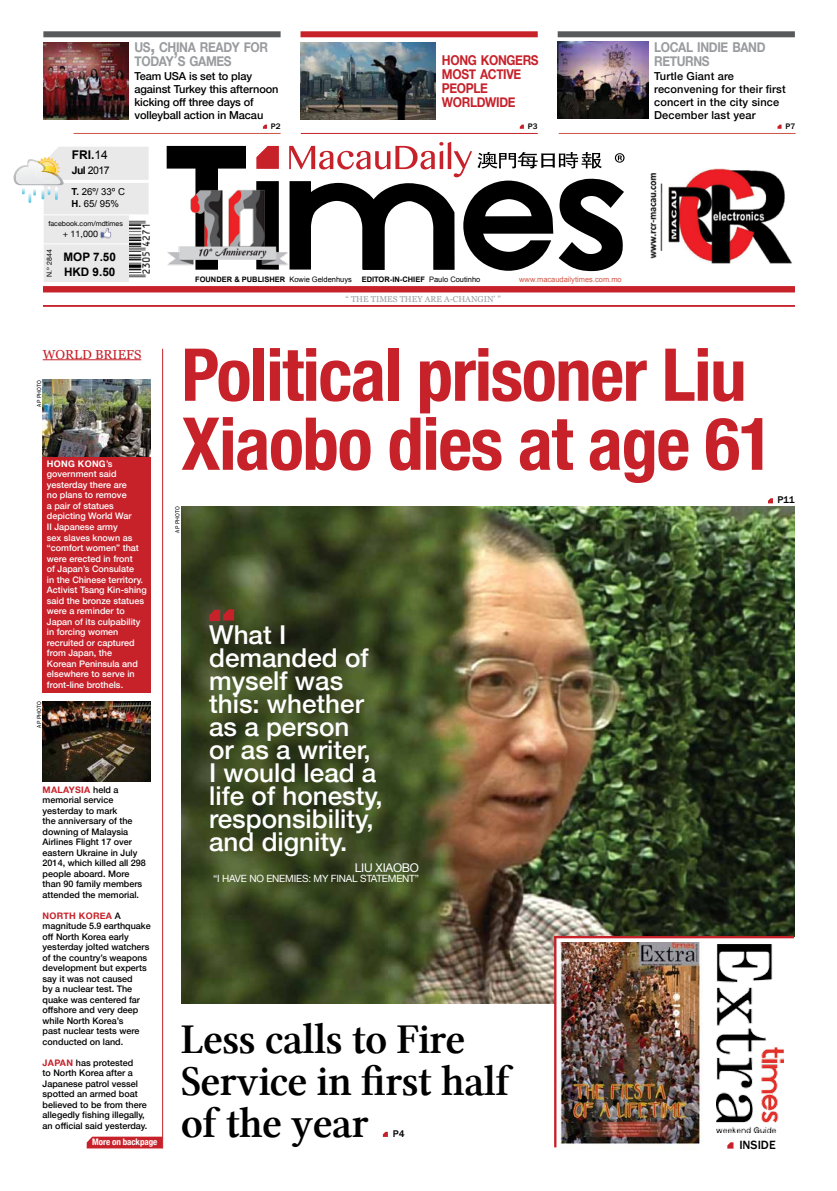
<style>
.page{position:relative;width:837px;height:1191px;background:#fff}
.page>*{position:absolute;margin:0;border:0;box-sizing:border-box;transform-origin:0 0}
.t1{font:700 condensed 73px/69px "Helvetica Neue";letter-spacing:-.02em;color:#c7212a}
.t2{font:43px/42px "Lin Libertine Z";letter-spacing:-.02em;color:#000}
.t3{font:500 26px/23px "Helvetica Neue";color:#fff}
.t4{font:700 13.6px/14px "Helvetica Neue";letter-spacing:-.03em;color:#999b9e;scale:.88 1}
.t5{font:700 13.6px/14px "Helvetica Neue";letter-spacing:-.03em;color:#c7212a;scale:.88 1}
.t6{font:13px "Georgia";color:#c7212a}
.t7{font:500 12.3px "Franklin Gothic";color:#000}
.t8{font:12px "Helvetica Neue";letter-spacing:-.02em;color:#fff}
.t9{font:700 12px "Arial";color:#000}
.t10{font:700 11.7px/15.3px "Arial";color:#000}
.t11{font:500 11px/13px "Helvetica Neue";letter-spacing:-.01em;color:#000}
.t12{font:500 11px/13px "Helvetica Neue";letter-spacing:.015em;color:#000}
.t13{font:10.5px "Arial";color:#000}
.t14{font:10px "Helvetica Neue";letter-spacing:-.02em;color:#fff}
.t15{font:500 10px "Franklin Gothic";color:#000}
.t16{font:9.6px/12.1px "Arial";color:#000}
.t17{font:500 9px/10.5px "Helvetica Neue";color:#000}
.t18{font:500 9px/10.5px "Helvetica Neue";color:#fff}
.t19{font:700 condensed 9px "Helvetica Neue";letter-spacing:-.01em;color:#fff}
.t20{font:9px "Helvetica Neue";color:#000}
.t21{font:8.5px "Georgia";color:#999b9e}
.t22{font:500 8.2px "Franklin Gothic";color:#000}
.t23{font:700 7.5px "Arial";color:#000}
.t24{font:7.5px "Arial";color:#d05544}
.t25{font:7px "Helvetica Neue";color:#000}
.t26{font:6px "Franklin Gothic";letter-spacing:.025em;color:#000}
.s1{font-weight:400}
.s2{font-weight:700}
.s3{font-size:19.4px}
.s4{font-weight:700;color:#c7212a}
</style>
<div class="page">
<svg style="left:167px;top:146px;width:79px;height:124px"></svg>
<svg style="left:256px;top:181px;width:23px;height:89px"></svg>
<svg style="left:289px;top:142px;width:335px;height:129px"></svg>
<svg style="left:256px;top:146px;width:23px;height:23px"></svg>
<div style="left:43px;top:286px;width:751px;height:6px;background:#c7212a"></div>
<hr style="left:43px;top:305px;width:751px;height:1px;background:#c7212a">
<img style="left:148px;top:224px;width:1px;height:50px">
<div style="left:300px;top:31px;width:237px;height:6px;background:#c7212a"></div>
<div style="left:43px;top:31px;width:237px;height:6px;background:#58595b"></div>
<div style="left:557px;top:31px;width:237px;height:6px;background:#58595b"></div>
<hr style="left:301px;top:133px;width:236px;height:1px;background:#c7212a">
<hr style="left:558px;top:133px;width:237px;height:1px;background:#d05544">
<hr style="left:74px;top:133px;width:206px;height:1px;background:#d05544">
<img style="left:181px;top:506px;width:612px;height:497px">
<div style="left:43px;top:451px;width:108px;height:242px;background:#c7212a"></div>
<svg style="left:777px;top:125px;width:4px;height:4px"></svg>
<svg style="left:519px;top:125px;width:4px;height:4px"></svg>
<img style="left:650px;top:168px;width:142px;height:96px">
<hr style="left:162px;top:349px;width:1px;height:799px;background:#c7212a">
<hr style="left:43px;top:359px;width:98px;height:1px;background:#c7212a">
<svg style="left:87px;top:1136px;width:75px;height:12px"></svg>
<img style="left:557px;top:41px;width:91px;height:77px">
<img style="left:43px;top:42px;width:86px;height:77px">
<svg style="left:263px;top:125px;width:4px;height:4px"></svg>
<img style="left:301px;top:43px;width:134px;height:76px">
<img style="left:43px;top:379px;width:108px;height:77px">
<img style="left:42px;top:702px;width:109px;height:79px">
<svg style="left:14px;top:147px;width:134px;height:135px"></svg>
<svg style="left:383px;top:1131px;width:5px;height:6px"></svg>
<svg style="left:768px;top:498px;width:4px;height:5px"></svg>
<img style="left:167px;top:188px;width:123px;height:79px">
<div style="left:556px;top:937px;width:238px;height:219px;background:#fff"></div>
<svg style="left:727px;top:1142px;width:6px;height:6px"></svg>
<img style="left:716px;top:944px;width:66px;height:188px">
<img style="left:559px;top:942px;width:143px;height:207px">
<hr style="left:554px;top:936px;width:239px;height:2px;background:#c7212a">
<hr style="left:554px;top:936px;width:2px;height:211px;background:#c7212a">
<svg style="left:209px;top:609px;width:25px;height:12px"></svg>
<h3 class="t9" style="left:72px;top:147px;width:38px">FRI.<span class="s1">14</span></h3>
<p class="t13" style="left:72px;top:163px;width:39px"><span class="s2">JUL</span> 2017</p>
<p class="t16" style="left:72px;top:186px;width:55px"><span class="s2">T.</span> 26º/ 33º C<br><span class="s2">H.</span> 65/ 95%</p>
<p class="t25" style="left:48px;top:219px;width:76px">FACEBOOK.COM/MDTIMES</p>
<p class="t20" style="left:63px;top:228px;width:37px">+ 11,000</p>
<p class="t25" style="left:44px;top:277px;width:29px;rotate:-90deg">N.º 2844</p>
<p class="t10" style="left:63px;top:249px;width:54px">MOP 7.50<br>HKD 9.50</p>
<h3 class="t4" style="left:134px;top:41px;width:153px">US<span class="s3">,</span> CHINA READY FOR<br>TODAY<span class="s3">’</span>S GAMES</h3>
<p class="t11" style="left:134px;top:69px;width:145px">Team USA is set to play against Turkey this afternoon kicking off three days of volleyball action in Macau</p>
<p class="t22" style="left:271px;top:121px;width:11px">P2</p>
<h3 class="t4" style="left:654px;top:41px;width:128px">LOCAL INDIE BAND<br>RETURNS</h3>
<h3 class="t5" style="left:442px;top:53px;width:111px">HONG KONGERS<br>MOST ACTIVE<br>PEOPLE<br>WORLDWIDE</h3>
<p class="t12" style="left:654px;top:69px;width:133px">Turtle Giant are reconvening for their first concert in the city since<br>December last year</p>
<p class="t22" style="left:527px;top:121px;width:11px">P3</p>
<p class="t22" style="left:785px;top:121px;width:11px">P7</p>
<p class="t23" style="left:195px;top:274px;width:158px">FOUNDER &amp; PUBLISHER <span class="s1">Kowie Geldenhuys</span></p>
<p class="t23" style="left:361px;top:274px;width:120px">EDITOR-IN-CHIEF <span class="s1">Paulo Coutinho</span></p>
<p class="t24" style="left:519px;top:274px;width:104px">www.macaudailytimes.com.mo</p>
<p class="t21" style="left:345px;top:293px;width:157px">“ THE TIMES THEY ARE A-CHANGIN’ ”</p>
<h3 class="t6" style="left:43px;top:345px;width:100px">WORLD BRIEFS</h3>
<p class="t26" style="left:35px;top:406px;width:28px;rotate:-90deg">ap photo</p>
<p class="t18" style="left:47px;top:458px;width:101px"><span class="s2">HONG KONG</span>’s government said yesterday there are<br>no plans to remove<br>a pair of statues depicting World War<br>II Japanese army<br>sex slaves known as “comfort women” that were erected in front<br>of Japan’s Consulate<br>in the Chinese territory.<br>Activist Tsang Kin-shing said the bronze statues were a reminder to<br>Japan of its culpability in forcing women recruited or captured from Japan, the<br>Korean Peninsula and elsewhere to serve in front-line brothels.</p>
<p class="t26" style="left:35px;top:727px;width:28px;rotate:-90deg">ap photo</p>
<p class="t17" style="left:43px;top:783px;width:105px"><span class="s4">MALAYSIA</span> held a memorial service yesterday to mark<br>the anniversary of the downing of Malaysia<br>Airlines Flight 17 over eastern Ukraine in July<br>2014, which killed all 298 people aboard. More than 90 family members attended the memorial.</p>
<p class="t17" style="left:43px;top:909px;width:110px"><span class="s4">NORTH KOREA</span> A magnitude 5.9 earthquake off North Korea early yesterday jolted watchers of the country’s weapons development but experts say it was not caused<br>by a nuclear test. The quake was centered far offshore and very deep while North Korea’s<br>past nuclear tests were conducted on land.</p>
<p class="t17" style="left:43px;top:1056px;width:106px"><span class="s4">JAPAN</span> has protested<br>to North Korea after a<br>Japanese patrol vessel spotted an armed boat believed to be from there allegedly fishing illegally, an official said yesterday.</p>
<p class="t19" style="left:92px;top:1134px;width:66px">More on backpage</p>
<h1 class="t1" style="left:181px;top:335px;width:593px">Political prisoner Liu<br>Xiaobo dies at age 61</h1>
<p class="t26" style="left:174px;top:532px;width:28px;rotate:-90deg">ap photo</p>
<p class="t15" style="left:777px;top:494px;width:19px">P11</p>
<h3 class="t3" style="left:209px;top:621px;width:175px">What I demanded of myself was this: whether as a person<br>or as a writer,<br>I would lead a life of honesty, responsibility, and dignity.</h3>
<h3 class="t8" style="left:354px;top:859px;width:66px">LIU XIAOBO</h3>
<p class="t14" style="left:213px;top:871px;width:207px">“I HAVE NO EN EMIES: MY FINAL STATEMENT”</p>
<h2 class="t2" style="left:181px;top:1019px;width:330px">Less calls to Fire<br>Service in first half of the year</h2>
<p class="t15" style="left:392px;top:1127px;width:13px">P4</p>
<h3 class="t7" style="left:739px;top:1136px;width:38px">INSIDE</h3>
</div>
